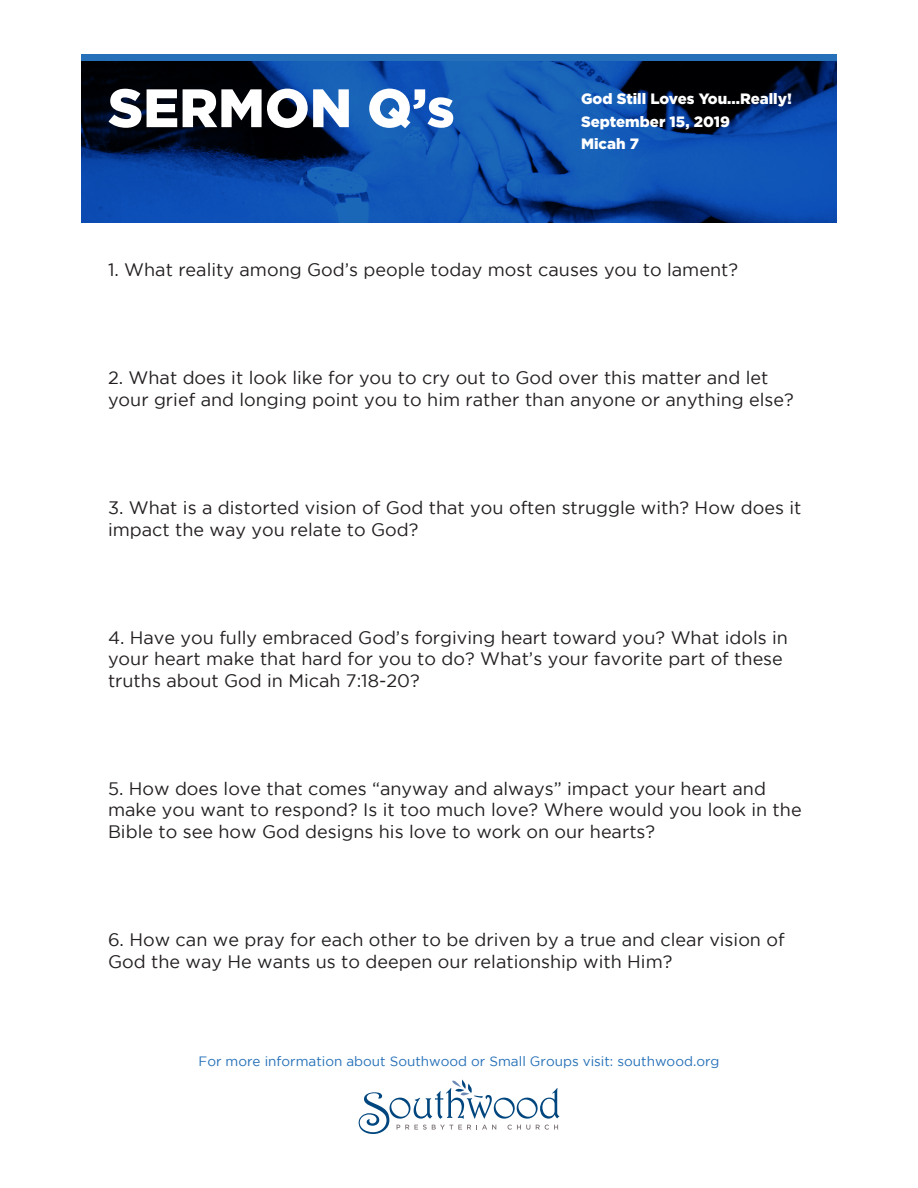
<style>
.page{position:relative;width:918px;height:1188px;background:#fff}
.page>*{position:absolute;margin:0;border:0;box-sizing:border-box;transform-origin:0 0}
.t1{font:900 54px "Gotham";color:#fff}
.t2{font:18px/21.6px "Gotham";color:#231f20}
.t3{font:900 15px "Gotham";color:#fff}
.t4{font:13.5px "Gotham";color:#2570b8}
</style>
<div class="page">
<svg style="left:359px;top:1080px;width:200px;height:54px"></svg>
<svg style="left:81px;top:61px;width:756px;height:162px;background:#0b3d85"></svg>
<div style="left:81px;top:54px;width:756px;height:7px;background:#2570b8"></div>
<p class="t1" style="left:108px;top:77px;width:348px">SERMON Q’s</p>
<p class="t3" style="left:581px;top:90px;width:213px">God Still Loves You...Really!</p>
<p class="t3" style="left:581px;top:113px;width:151px">September 15, 2019</p>
<p class="t3" style="left:581px;top:135px;width:59px">Micah 7</p>
<p class="t2" style="left:108px;top:259px;width:632px">1. What reality among God’s people today most causes you to lament?</p>
<p class="t2" style="left:108px;top:367px;width:687px">2. What does it look like for you to cry out to God over this matter and let your grief and longing point you to him rather than anyone or anything else?</p>
<p class="t2" style="left:108px;top:497px;width:695px">3. What is a distorted vision of God that you often struggle with? How does it impact the way you relate to God?</p>
<p class="t2" style="left:108px;top:626px;width:682px">4. Have you fully embraced God’s forgiving heart toward you? What idols in your heart make that hard for you to do? What’s your favorite part of these truths about God in Micah 7:18-20?</p>
<p class="t2" style="left:108px;top:777px;width:695px">5. How does love that comes “anyway and always” impact your heart and make you want to respond? Is it too much love? Where would you look in the<br>Bible to see how God designs his love to work on our hearts?</p>
<p class="t2" style="left:108px;top:929px;width:678px">6. How can we pray for each other to be driven by a true and clear vision of<br>God the way He wants us to deepen our relationship with Him?</p>
<p class="t4" style="left:199px;top:1054px;width:522px">For more information about Southwood or Small Groups visit: southwood.org</p>
</div>
